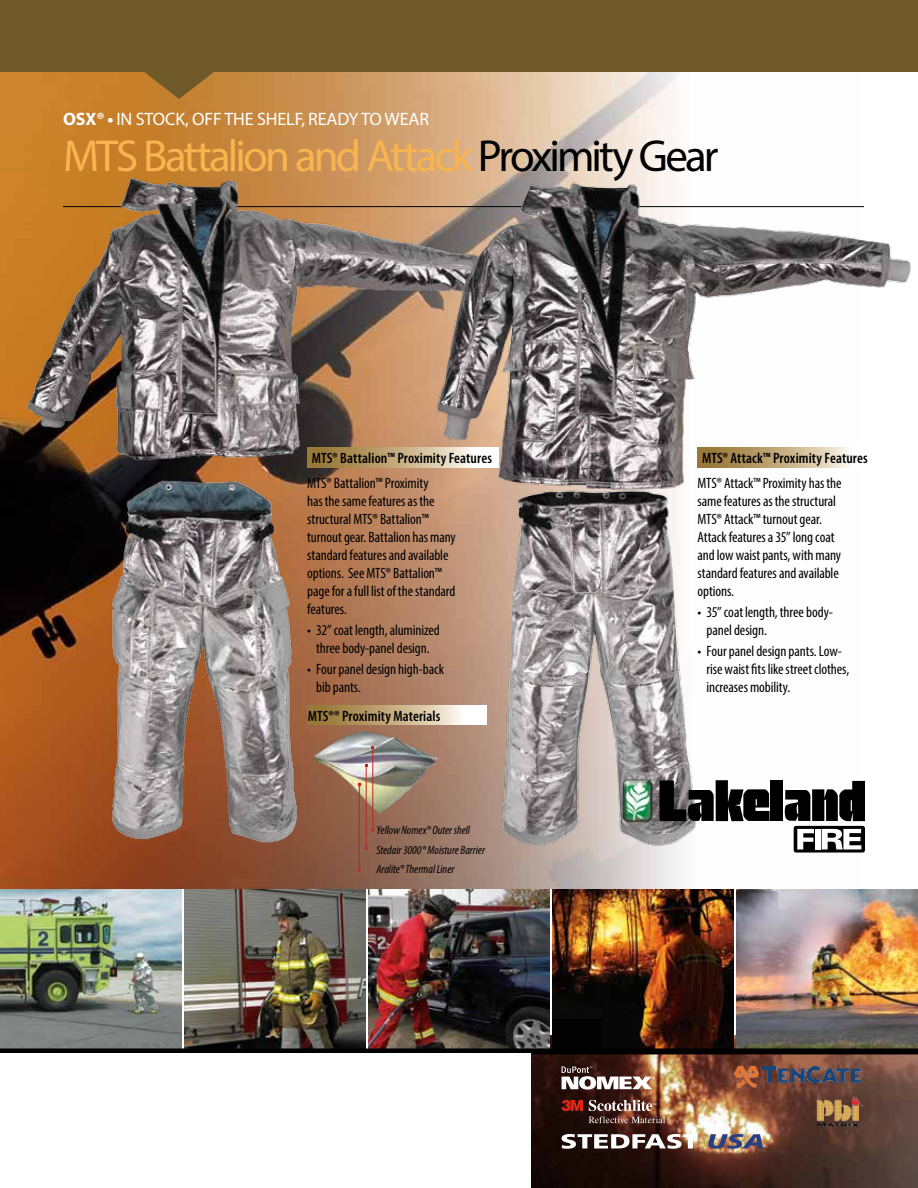
<style>
.page{position:relative;width:918px;height:1188px;background:#fff}
.page>*{position:absolute;margin:0;border:0;box-sizing:border-box;transform-origin:0 0}
.t1{font:45px "Myriad Pro";letter-spacing:-.065em;color:#f8b44f}
.t2{font:18px "Myriad Pro";letter-spacing:-.005em;color:#fff}
.t3{font:condensed 15px/18px "Myriad Pro";letter-spacing:-.005em;color:#000}
.t4{font:600 condensed 15px "Myriad Pro";letter-spacing:.005em;color:#000}
.t5{font:italic condensed 12px/19.5px "Myriad Pro";color:#000}
.s1{font-weight:700}
.s2{color:#000}
</style>
<div class="page">
<img style="left:531px;top:1035px;width:387px;height:153px">
<img style="left:0;top:99px;width:861px;height:790px">
<img style="left:307px;top:730px;width:136px;height:84px">
<svg style="left:0;top:0;width:918px;height:99px;background:#8d7445"></svg>
<img style="left:812px;top:1095px;width:53px;height:33px">
<svg style="left:562px;top:1066px;width:93px;height:24px"></svg>
<img style="left:735px;top:1066px;width:129px;height:24px">
<img style="left:589px;top:1100px;width:76px;height:23px">
<svg style="left:562px;top:1100px;width:21px;height:11px"></svg>
<svg style="left:562px;top:1134px;width:136px;height:15px"></svg>
<svg style="left:708px;top:1134px;width:55px;height:15px"></svg>
<hr style="left:372px;top:748px;width:1px;height:82px;background:#c1261b">
<hr style="left:366px;top:766px;width:1px;height:82px;background:#c1261b">
<hr style="left:359px;top:785px;width:1px;height:85px;background:#c1261b">
<img style="left:0;top:889px;width:182px;height:159px">
<img style="left:184px;top:889px;width:182px;height:159px">
<img style="left:368px;top:889px;width:182px;height:159px">
<img style="left:552px;top:889px;width:182px;height:159px">
<img style="left:736px;top:890px;width:182px;height:158px">
<img style="left:23px;top:172px;width:476px;height:293px">
<img style="left:106px;top:476px;width:196px;height:368px">
<img style="left:434px;top:177px;width:477px;height:316px">
<img style="left:499px;top:483px;width:200px;height:364px">
<svg style="left:698px;top:448px;width:178px;height:19px"></svg>
<svg style="left:307px;top:448px;width:192px;height:19px"></svg>
<svg style="left:308px;top:705px;width:178px;height:20px"></svg>
<svg style="left:794px;top:826px;width:71px;height:27px"></svg>
<svg style="left:797px;top:829px;width:17px;height:21px"></svg>
<div style="left:815px;top:829px;width:6px;height:21px;background:#fff"></div>
<svg style="left:822px;top:829px;width:39px;height:21px"></svg>
<svg style="left:659px;top:780px;width:111px;height:41px"></svg>
<div style="left:771px;top:780px;width:12px;height:41px;background:#000"></div>
<svg style="left:784px;top:781px;width:81px;height:40px"></svg>
<img style="left:621px;top:779px;width:34px;height:44px">
<div style="left:0;top:1048px;width:918px;height:6px;background:#000"></div>
<p class="t2" style="left:63px;top:108px;width:367px"><span class="s1">OSX® •</span> IN STOCK, OFF THE SHELF, READY TO WEAR</p>
<h1 class="t1" style="left:63px;top:128px;width:657px">MTS Battalion and Attack <span class="s2">Proximity Gear</span></h1>
<p class="t4" style="left:312px;top:449px;width:182px">MTS® Battalion™ Proximity Features</p>
<p class="t4" style="left:702px;top:449px;width:167px">MTS® Attack™ Proximity Features</p>
<p class="t3" style="left:307px;top:474px;width:150px">MTS® Battalion™ Proximity<br>has the same features as the structural MTS® Battalion™ turnout gear. Battalion has many standard features and available options. See MTS® Battalion™ page for a full list of the standard features.</p>
<p class="t3" style="left:307px;top:621px;width:134px;text-align:center">• 32” coat length, aluminized three body-panel design.</p>
<p class="t3" style="left:316px;top:660px;width:129px;text-indent:-9px">• Four panel design high-back bib pants.</p>
<p class="t4" style="left:308px;top:706px;width:134px">MTS®® Proximity Materials</p>
<p class="t5" style="left:376px;top:820px;width:110px">Yellow Nomex® Outer shell<br>Stedair 3000® Moisture Barrier<br>Aralite® Thermal Liner</p>
<p class="t3" style="left:697px;top:474px;width:146px">MTS® Attack™ Proximity has the same features as the structural<br>MTS® Attack™ turnout gear.<br>Attack features a 35” long coat and low waist pants, with many standard features and available options.</p>
<p class="t3" style="left:706px;top:603px;width:128px;text-indent:-9px">• 35” coat length, three body&shy;panel design.</p>
<p class="t3" style="left:706px;top:642px;width:144px;text-indent:-9px">• Four panel design pants. Low&shy;rise waist fits like street clothes, increases mobility.</p>
</div>
